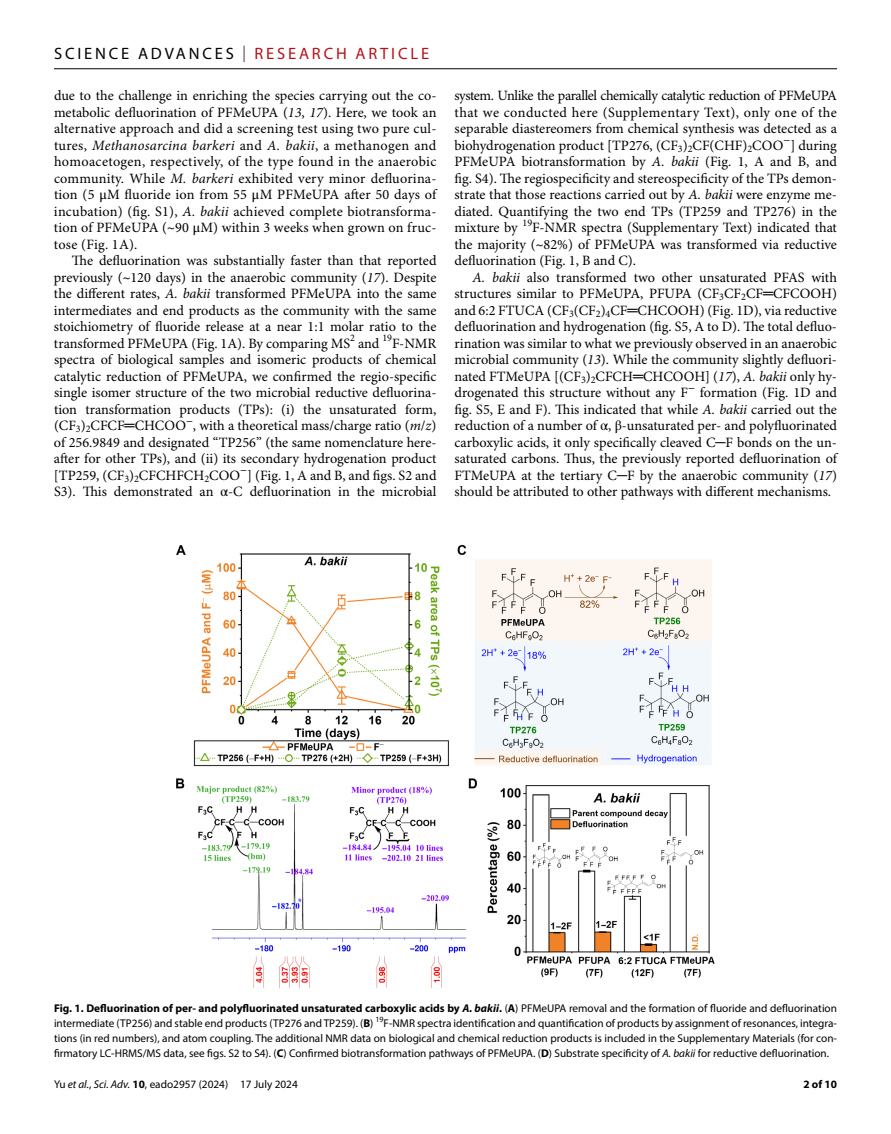
<style>
.page{position:relative;width:891px;height:1134px;background:#fff}
.page>*{position:absolute;margin:0;border:0;box-sizing:border-box;transform-origin:0 0}
.t1{font:16.5px "Myriad Pro";letter-spacing:.17em;color:#000}
.t2{font:14.25px/16.5px "Minion Pro";color:#000;text-align:justify}
.t3{font:11.25px/15px "Myriad Pro";color:#000;text-align:justify}
.t4{font:700 11.25px "Myriad Pro";color:#000}
.s1{font-weight:300}
.s2{color:#b5121b}
.s3{font-style:italic}
.s4{font-family:"STIX"}
.s5{font-family:"Times New Roman"}
.s6{font-weight:700}
.s7{font-weight:700;font-style:italic}
</style>
<div class="page">
<hr style="left:54px;top:68px;width:783px;height:1px;background:#000">
<img style="left:176px;top:545px;width:539px;height:443px">
<p class="t1" style="left:54px;top:44px;width:376px">Science Adva nces <span class="s1">|</span> <span class="s2">Resear ch Ar ticle</span></p>
<p class="t2" style="left:54px;top:88px;width:384px">due to the challenge in enriching the species carrying out the co&shy;metabolic defluorination of PFMeUPA (<span class="s3">13</span>, <span class="s3">17</span>). Here, we took an alternative approach and did a screening test using two pure cul&shy;tures, <span class="s3">Methanosarcina barkeri</span> and <span class="s3">A. bakii</span>, a methanogen and homoacetogen, respectively, of the type found in the anaerobic community. While <span class="s3">M. barkeri</span> exhibited very minor defluorina&shy;tion (5 <span class="s4">μ</span>M fluoride ion from 55 <span class="s4">μ</span>M PFMeUPA after 50 days of incubation) (fig. S1), <span class="s3">A. bakii</span> achieved complete biotransforma&shy;tion of PFMeUPA (<span class="s4">~</span>90 <span class="s4">μ</span>M) within 3 weeks when grown on fruc&shy;tose (Fig. 1A).</p>
<p class="t2" style="left:54px;top:253px;width:384px;text-indent:18px">The defluorination was substantially faster than that reported previously (<span class="s4">~</span>120 days) in the anaerobic community (<span class="s3">17</span>). Despite the different rates, <span class="s3">A. bakii</span> transformed PFMeUPA into the same intermediates and end products as the community with the same stoichiometry of fluoride release at a near 1:1 molar ratio to the transformed PFMeUPA (Fig. 1A). By comparing MS<sup>2</sup> and <sup>19</sup>F-NMR spectra of biological samples and isomeric products of chemical catalytic reduction of PFMeUPA, we confirmed the regio-specific single isomer structure of the two microbial reductive defluorina&shy;tion transformation products (TPs): (i) the unsaturated form, (CF<sub>3</sub>)<sub>2</sub>CFCF<span class="s5">═</span>CHCOO<sup>−</sup>, with a theoretical mass/charge ratio (<span class="s3">m</span>/<span class="s3">z</span>) of 256.9849 and designated “TP256” (the same nomenclature here&shy;after for other TPs), and (ii) its secondary hydrogenation product [TP259, (CF<sub>3</sub>)<sub>2</sub>CFCHFCH<sub>2</sub>COO<sup>−</sup>] (Fig. 1, A and B, and figs. S2 and S3). This demonstrated an <span class="s4">α</span>-C defluorination in the microbial</p>
<p class="t2" style="left:454px;top:88px;width:384px">system. Unlike the parallel chemically catalytic reduction of PFMeUPA that we conducted here (Supplementary Text), only one of the separable diastereomers from chemical synthesis was detected as a biohydrogenation product [TP276, (CF<sub>3</sub>)<sub>2</sub>CF(CHF)<sub>2</sub>COO<sup>−</sup>] during PFMeUPA biotransformation by <span class="s3">A. bakii</span> (Fig. 1, A and B, and fig. S4). The regiospecificity and stereospecificity of the TPs demon&shy;strate that those reactions carried out by <span class="s3">A. bakii</span> were enzyme me&shy;diated. Quantifying the two end TPs (TP259 and TP276) in the mixture by <sup>19</sup>F-NMR spectra (Supplementary Text) indicated that the majority (<span class="s4">~</span>82%) of PFMeUPA was transformed via reductive defluorination (Fig. 1, B and C).</p>
<p class="t2" style="left:454px;top:270px;width:384px;text-indent:18px"><span class="s3">A. bakii</span> also transformed two other unsaturated PFAS with structures similar to PFMeUPA, PFUPA (CF<sub>3</sub>CF<sub>2</sub>CF<span class="s5">═</span>CFCOOH) and 6:2 FTUCA (CF<sub>3</sub>(CF<sub>2</sub>)<sub>4</sub>CF<span class="s5">═</span>CHCOOH) (Fig. 1D), via reductive defluorination and hydrogenation (fig. S5, A to D). The total defluo&shy;rination was similar to what we previously observed in an anaerobic microbial community (<span class="s3">13</span>). While the community slightly defluori&shy;nated FTMeUPA [(CF<sub>3</sub>)<sub>2</sub>CFCH<span class="s5">═</span>CHCOOH] (<span class="s3">17</span>), <span class="s3">A. bakii</span> only hy&shy;drogenated this structure without any F<sup>−</sup> formation (Fig. 1D and fig. S5, E and F). This indicated that while <span class="s3">A. bakii</span> carried out the reduction of a number of <span class="s4">α</span>, <span class="s4">β</span>-unsaturated per- and polyfluorinated carboxylic acids, it only specifically cleaved C<span class="s4">─</span>F bonds on the un&shy;saturated carbons. Thus, the previously reported defluorination of FTMeUPA at the tertiary C<span class="s4">─</span>F by the anaerobic community (<span class="s3">17</span>) should be attributed to other pathways with different mechanisms.</p>
<p class="t3" style="left:54px;top:1001px;width:785px"><span class="s6">Fig. 1. Defluorination of per- and polyfluorinated unsaturated carboxylic acids by</span> <span class="s7">A. bakii</span><span class="s6">.</span> (<span class="s6">A</span>) PFMeUPA removal and the formation of fluoride and defluorination intermediate (TP256) and stable end products (TP276 and TP259). (<span class="s6">B</span>) <sup>19</sup>F--N MR spectra identification and quantification of products by assignment of resonances, integra&shy;tions (in red numbers), and atom coupling. The additional NMR data on biological and chemical reduction products is included in the Supplementary Materials (for con&shy;firmatory LC--H RMS/MS data, see figs. S2 to S4). (<span class="s6">C</span>) Confirmed biotransformation pathways of PFMeUPA. (<span class="s6">D</span>) Substrate specificity of <span class="s3">A. bakii</span> for reductive defluorination.</p>
<p class="t3" style="left:54px;top:1076px;width:245px">Yu <span class="s3">et al.</span>, <span class="s3">Sci. Adv.</span> <span class="s6">10</span>, eado2957 (2024) 17 July 2024</p>
<p class="t4" style="left:803px;top:1076px;width:35px">2 of 10</p>
</div>
